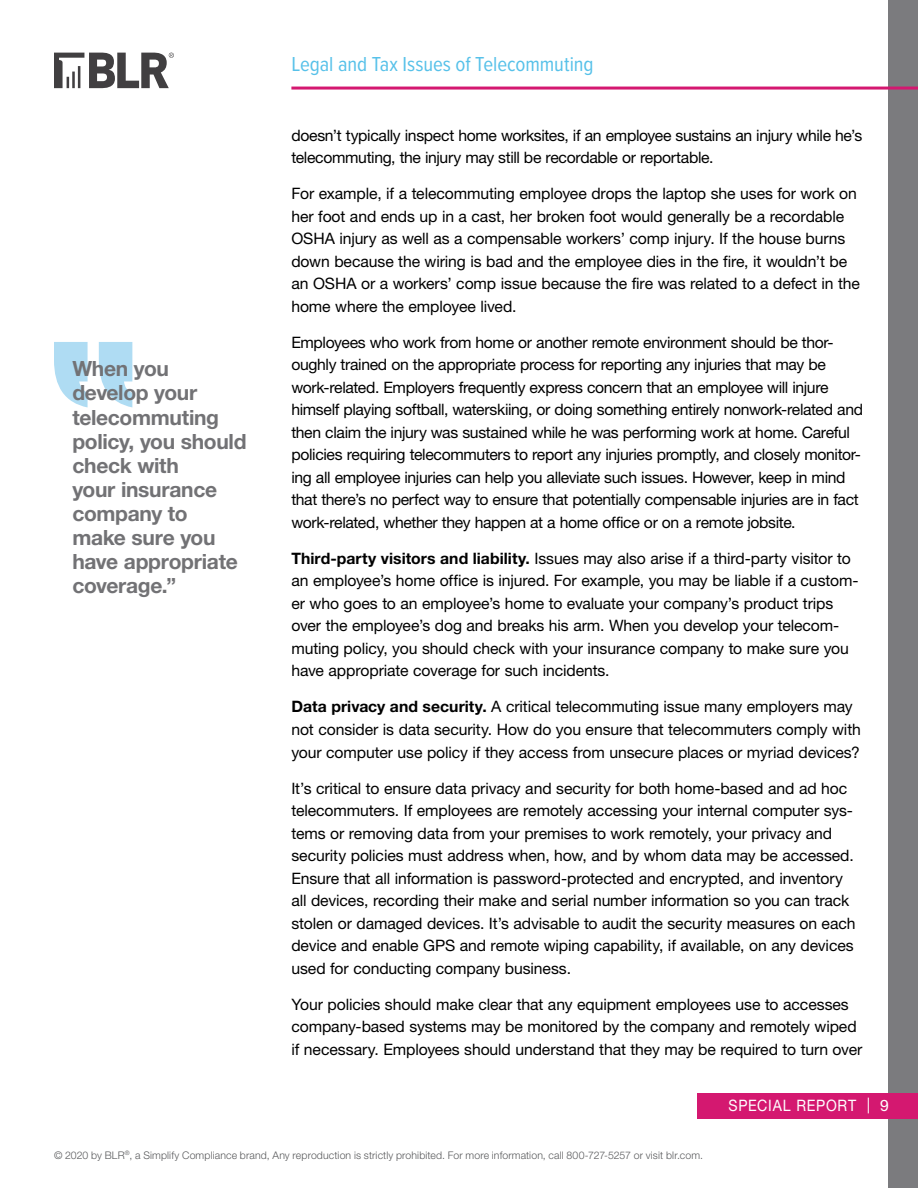
<style>
.page{position:relative;width:918px;height:1188px;background:#fff}
.page>*{position:absolute;margin:0;border:0;box-sizing:border-box;transform-origin:0 0}
.t1{font:700 21px/24px "Helvetica Neue LT Std";letter-spacing:-.015em;color:#727275}
.t2{font:21px "Proxima Nova Cond";letter-spacing:-.005em;color:#57c1e9}
.t3{font:15.75px/22.5px "Helvetica Neue LT Std";letter-spacing:-.01em;color:#000}
.t4{font:15.75px "Helvetica Neue LT Std";letter-spacing:.055em;color:#fff;scale:.9 1}
.t5{font:300 10.5px "Helvetica Neue LT Std";letter-spacing:.01em;color:#58595b}
.s1{font-weight:700}
</style>
<div class="page">
<div style="left:889px;top:0;width:29px;height:1188px;background:#7b7b7e"></div>
<div style="left:698px;top:1093px;width:220px;height:25px;background:#d41870"></div>
<hr style="left:291px;top:87px;width:627px;height:3px;background:#d41870">
<svg style="left:54px;top:53px;width:120px;height:35px"></svg>
<svg style="left:54px;top:342px;width:78px;height:65px"></svg>
<h1 class="t1" style="left:72px;top:357px;width:176px">When you develop your telecommuting policy, you should check with<br>your insurance company to make sure you have appropriate coverage.”</h1>
<h1 class="t2" style="left:291px;top:48px;width:304px">Legal and Tax Issues of Telecommuting</h1>
<p class="t3" style="left:291px;top:124px;width:572px">doesn’t typically inspect home worksites, if an employee sustains an injury while he’s telecommuting, the injury may still be recordable or reportable.</p>
<p class="t3" style="left:291px;top:182px;width:570px">For example, if a telecommuting employee drops the laptop she uses for work on her foot and ends up in a cast, her broken foot would generally be a recordable OSHA injury as well as a compensable workers’ comp injury. If the house burns down because the wiring is bad and the employee dies in the fire, it wouldn’t be an OSHA or a workers’ comp issue because the fire was related to a defect in the home where the employee lived.</p>
<p class="t3" style="left:291px;top:331px;width:573px">Employees who work from home or another remote environment should be thor&shy;oughly trained on the appropriate process for reporting any injuries that may be work-related. Employers frequently express concern that an employee will injure himself playing softball, waterskiing, or doing something entirely nonwork-related and then claim the injury was sustained while he was performing work at home. Careful policies requiring telecommuters to report any injuries promptly, and closely monitor&shy;ing all employee injuries can help you alleviate such issues. However, keep in mind that there’s no perfect way to ensure that potentially compensable injuries are in fact work-related, whether they happen at a home office or on a remote jobsite.</p>
<p class="t3" style="left:291px;top:547px;width:569px"><span class="s1">Third-party visitors and liability.</span> Issues may also arise if a third-party visitor to an employee’s home office is injured. For example, you may be liable if a custom&shy;er who goes to an employee’s home to evaluate your company’s product trips over the employee’s dog and breaks his arm. When you develop your telecom&shy;muting policy, you should check with your insurance company to make sure you have appropriate coverage for such incidents.</p>
<p class="t3" style="left:291px;top:695px;width:571px"><span class="s1">Data privacy and security.</span> A critical telecommuting issue many employers may not consider is data security. How do you ensure that telecommuters comply with your computer use policy if they access from unsecure places or myriad devices?</p>
<p class="t3" style="left:291px;top:776px;width:566px">It’s critical to ensure data privacy and security for both home-based and ad hoc telecommuters. If employees are remotely accessing your internal computer sys&shy;tems or removing data from your premises to work remotely, your privacy and security policies must address when, how, and by whom data may be accessed.<br>Ensure that all information is password-protected and encrypted, and inventory all devices, recording their make and serial number information so you can track stolen or damaged devices. It’s advisable to audit the security measures on each device and enable GPS and remote wiping capability, if available, on any devices used for conducting company business.</p>
<p class="t3" style="left:291px;top:993px;width:573px">Your policies should make clear that any equipment employees use to accesses company-based systems may be monitored by the company and remotely wiped if necessary. Employees should understand that they may be required to turn over</p>
<p class="t4" style="left:728px;top:1096px;width:180px">SPECIAL REPORT | 9</p>
<p class="t5" style="left:54px;top:1148px;width:651px">© 2020 by BLR<sup>®</sup>, a Simplify Compliance brand, Any reproduction is strictly prohibited. For more information, call 800-727-5257 or visit blr.com.</p>
</div>
